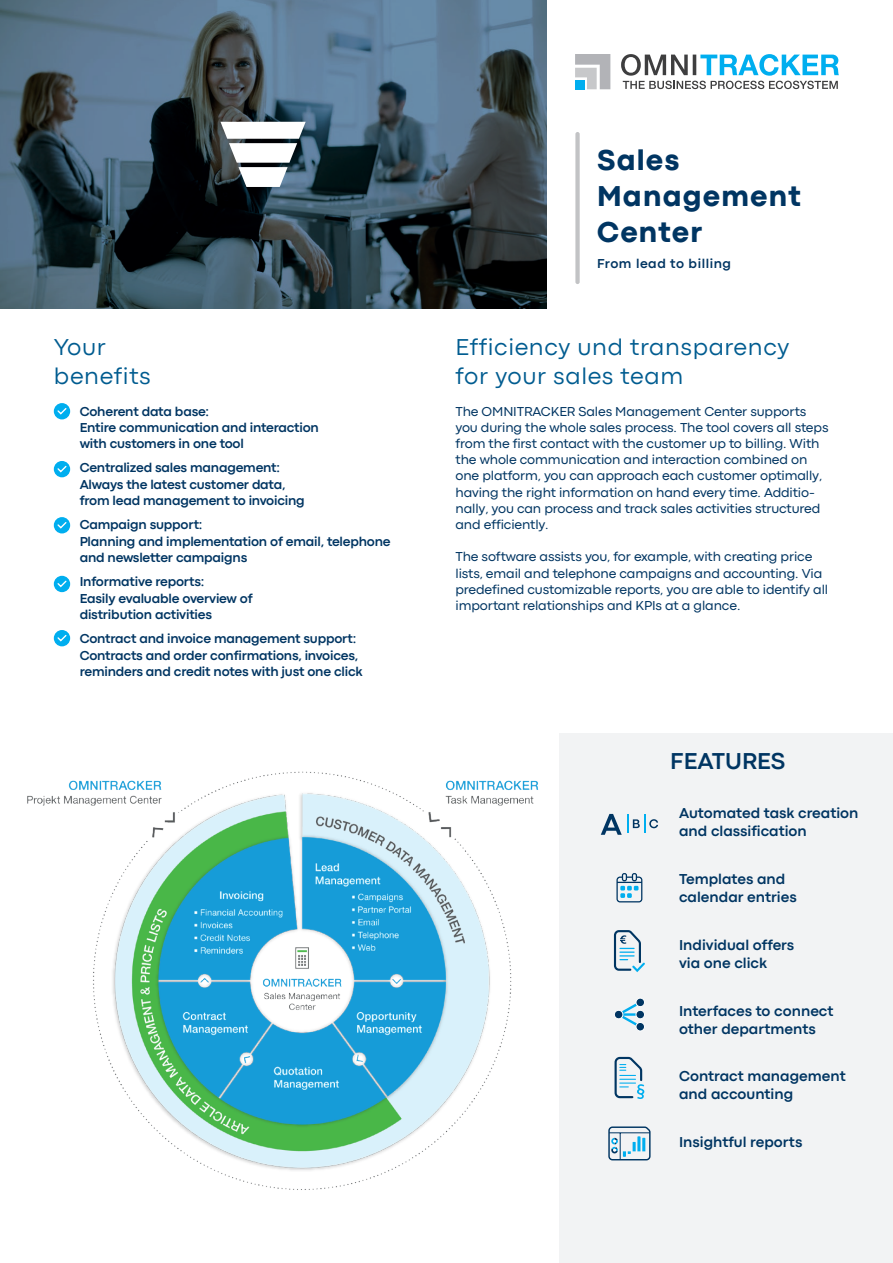
<style>
.page{position:relative;width:893px;height:1263px;background:#fff}
.page>*{position:absolute;margin:0;border:0;box-sizing:border-box;transform-origin:0 0}
.t1{font:800 30px/36px "Codec Pro";letter-spacing:.04em;color:#003562}
.t2{font:24px/28.8px "Codec Pro News";letter-spacing:.025em;color:#005c90}
.t3{font:700 24px "Codec Pro";color:#003562}
.t4{font:700 15px/18px "Codec Pro";color:#003562}
.t5{font:13.5px/16.2px "Codec Pro";letter-spacing:-.01em;color:#003562}
.t6{font:700 13.5px/16.2px "Codec Pro";letter-spacing:-.015em;color:#003562}
.t7{font:700 13.5px "Codec Pro";letter-spacing:.04em;color:#003562}
</style>
<div class="page">
<div style="left:560px;top:733px;width:333px;height:530px;background:#f2f3f4"></div>
<img style="left:27px;top:771px;width:512px;height:419px">
<svg style="left:0;top:0;width:547px;height:309px;background:#3e5260"></svg>
<div style="left:54px;top:403px;width:16px;height:16px;background:#00aeef;border-radius:50%"></div>
<svg style="left:57px;top:408px;width:10px;height:7px"></svg>
<svg style="left:54px;top:461px;width:16px;height:16px"></svg>
<svg style="left:56px;top:464px;width:12px;height:9px"></svg>
<div style="left:54px;top:517px;width:16px;height:16px;background:#00aeef;border-radius:50%"></div>
<svg style="left:57px;top:522px;width:10px;height:7px"></svg>
<svg style="left:54px;top:576px;width:16px;height:16px"></svg>
<svg style="left:56px;top:579px;width:12px;height:9px"></svg>
<div style="left:54px;top:630px;width:16px;height:16px;background:#00aeef;border-radius:50%"></div>
<svg style="left:57px;top:635px;width:10px;height:7px"></svg>
<svg style="left:575px;top:54px;width:35px;height:35px"></svg>
<svg style="left:621px;top:54px;width:218px;height:35px"></svg>
<div style="left:575px;top:132px;width:5px;height:152px;background:#c2c3c5;border-radius:2px"></div>
<svg style="left:220px;top:122px;width:86px;height:65px"></svg>
<svg style="left:616px;top:873px;width:26px;height:29px"></svg>
<svg style="left:601px;top:814px;width:57px;height:21px"></svg>
<svg style="left:622px;top:1004px;width:14px;height:21px"></svg>
<div style="left:614px;top:1010px;width:9px;height:9px;background:#003562;border-radius:50%"></div>
<div style="left:614px;top:1010px;width:9px;height:9px;border:1px solid #fff;border-radius:50%"></div>
<div style="left:636px;top:998px;width:8px;height:9px;background:#003562;border-radius:50%"></div>
<div style="left:635px;top:998px;width:10px;height:9px;border:1px solid #fff;border-radius:50%"></div>
<div style="left:636px;top:1010px;width:8px;height:9px;background:#003562;border-radius:50%"></div>
<div style="left:635px;top:1010px;width:10px;height:9px;border:1px solid #fff;border-radius:50%"></div>
<div style="left:636px;top:1022px;width:8px;height:9px;background:#003562;border-radius:50%"></div>
<div style="left:635px;top:1022px;width:10px;height:9px;border:1px solid #fff;border-radius:50%"></div>
<svg style="left:608px;top:1126px;width:43px;height:35px"></svg>
<svg style="left:613px;top:930px;width:32px;height:43px"></svg>
<svg style="left:614px;top:1056px;width:30px;height:43px"></svg>
<h2 class="t2" style="left:54px;top:333px;width:98px">Your benefits</h2>
<p class="t6" style="left:80px;top:403px;width:241px">Coherent data base:<br>Entire communication and interaction with customers in one tool</p>
<p class="t6" style="left:80px;top:460px;width:227px">Centralized sales management:<br>Always the latest customer data, from lead management to invoicing</p>
<p class="t6" style="left:80px;top:517px;width:313px">Campaign support:<br>Planning and implementation of email, telephone and newsletter campaigns</p>
<p class="t6" style="left:80px;top:574px;width:175px">Informative reports:<br>Easily evaluable overview of distribution activities</p>
<p class="t6" style="left:80px;top:630px;width:285px">Contract and invoice management support:<br>Contracts and order confirmations, invoices, reminders and credit notes with just one click</p>
<h1 class="t1" style="left:597px;top:141px;width:205px">Sales<br>Management<br>Center</h1>
<p class="t7" style="left:597px;top:255px;width:136px">From lead to billing</p>
<h2 class="t2" style="left:455px;top:333px;width:335px">Efficiency und transparency for your sales team</h2>
<p class="t5" style="left:455px;top:403px;width:374px">The OMNITRACKER Sales Management Center supports you during the whole sales process. The tool covers all steps from the first contact with the customer up to billing. With the whole communication and interaction combined on one platform, you can approach each customer optimally, having the right information on hand every time. Additio&shy;nally, you can process and track sales activities structured and efficiently.</p>
<p class="t5" style="left:455px;top:549px;width:374px">The software assists you, for example, with creating price lists, email and telephone campaigns and accounting. Via predefined customizable reports, you are able to identify all important relationships and KPIs at a glance.</p>
<h2 class="t3" style="left:670px;top:747px;width:117px">FEATURES</h2>
<p class="t4" style="left:679px;top:804px;width:181px">Automated task creation and classification</p>
<p class="t4" style="left:679px;top:870px;width:119px">Templates and calendar entries</p>
<p class="t4" style="left:679px;top:936px;width:117px">Individual offers via one click</p>
<p class="t4" style="left:679px;top:1001px;width:156px">Interfaces to connect other departments</p>
<p class="t4" style="left:679px;top:1067px;width:168px">Contract management and accounting</p>
<p class="t4" style="left:679px;top:1133px;width:125px">Insightful reports</p>
</div>
